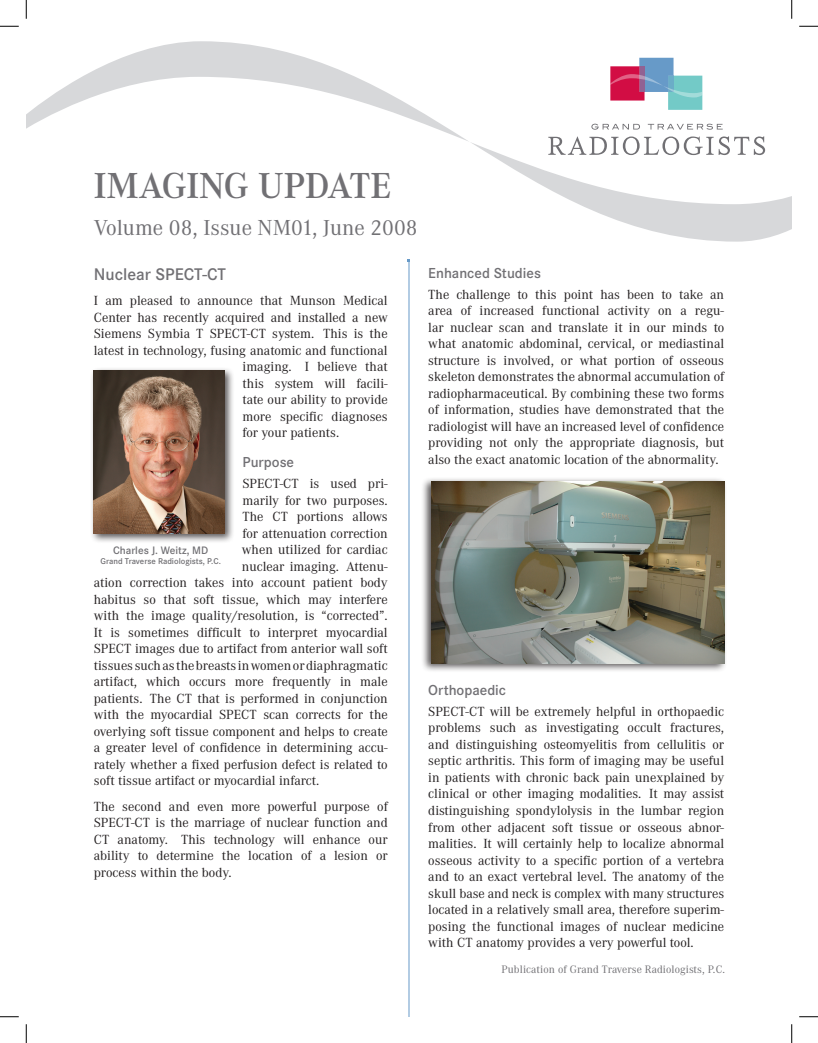
<style>
.page{position:relative;width:818px;height:1043px;background:#fff}
.page>*{position:absolute;margin:0;border:0;box-sizing:border-box;transform-origin:0 0}
.t1{font:600 37.5px "Corporate A";color:#717074}
.t2{font:22.5px "Corporate A";color:#717074}
.t3{font:600 17.5px "Corporate S";color:#717074}
.t4{font:600 15px "Corporate S";color:#717074}
.t5{font:13.75px/16.5px "Corporate A";color:#231f20;text-align:justify}
.t6{font:11.25px "Corporate A";letter-spacing:.01em;color:#717074}
.t7{font:600 11.25px "Corporate S";color:#717074}
.t8{font:600 8.75px "Corporate S";color:#717074}
</style>
<div class="page">
<hr style="left:408px;top:260px;width:1px;height:756px;background:#679ac8">
<div style="left:90px;top:367px;width:149px;height:182px;background:#231f20;opacity:.75"></div>
<img style="left:94px;top:370px;width:130px;height:164px">
<div style="left:420px;top:477px;width:312px;height:200px;background:#231f20;opacity:.75"></div>
<img style="left:431px;top:481px;width:293px;height:182px">
<svg style="left:26px;top:41px;width:765px;height:201px"></svg>
<svg style="left:0;top:25px;width:19px;height:2px"></svg>
<svg style="left:799px;top:25px;width:19px;height:2px"></svg>
<svg style="left:0;top:1016px;width:19px;height:1px"></svg>
<svg style="left:799px;top:1016px;width:19px;height:1px"></svg>
<svg style="left:25px;top:0;width:2px;height:19px"></svg>
<svg style="left:25px;top:1024px;width:2px;height:18px"></svg>
<svg style="left:791px;top:0;width:1px;height:19px"></svg>
<svg style="left:791px;top:1024px;width:1px;height:18px"></svg>
<p class="t1" style="left:94px;top:164px;width:299px">IMAGING UPDATE</p>
<p class="t2" style="left:94px;top:215px;width:325px">Volume 08, Issue NM01, June 2008</p>
<p class="t3" style="left:94px;top:264px;width:134px">Nuclear SPECT-CT</p>
<p class="t5" style="left:94px;top:292px;width:295px">I am pleased to announce that Munson Medical</p>
<p class="t5" style="left:94px;top:309px;width:295px">Center has recently acquired and installed a new</p>
<p class="t5" style="left:94px;top:325px;width:295px">Siemens Symbia T SPECT-CT system. This is the</p>
<p class="t5" style="left:94px;top:342px;width:295px">latest in technology, fusing anatomic and functional</p>
<p class="t5" style="left:242px;top:358px;width:147px">imaging. I believe that</p>
<p class="t5" style="left:242px;top:375px;width:147px">this system will facili-</p>
<p class="t5" style="left:242px;top:391px;width:147px">tate our ability to provide</p>
<p class="t5" style="left:242px;top:408px;width:147px">more specific diagnoses</p>
<p class="t5" style="left:242px;top:424px;width:98px">for your patients.</p>
<p class="t4" style="left:242px;top:454px;width:53px">Purpose</p>
<p class="t5" style="left:242px;top:475px;width:147px">SPECT-CT is used pri-</p>
<p class="t5" style="left:242px;top:492px;width:147px">marily for two purposes.</p>
<p class="t5" style="left:242px;top:508px;width:147px">The CT portions allows</p>
<p class="t5" style="left:242px;top:525px;width:147px">for attenuation correction</p>
<p class="t5" style="left:242px;top:541px;width:147px">when utilized for cardiac</p>
<p class="t5" style="left:242px;top:558px;width:147px">nuclear imaging. Attenu-</p>
<p class="t5" style="left:94px;top:574px;width:295px">ation correction takes into account patient body</p>
<p class="t5" style="left:94px;top:591px;width:295px">habitus so that soft tissue, which may interfere</p>
<p class="t5" style="left:94px;top:607px;width:295px">with the image quality/resolution, is “corrected”.</p>
<p class="t5" style="left:94px;top:624px;width:295px">It is sometimes difficult to interpret myocardial</p>
<p class="t5" style="left:94px;top:640px;width:295px">SPECT images due to artifact from anterior wall soft</p>
<p class="t5" style="left:94px;top:657px;width:295px">tissues such as the breasts in women or diaphragmatic</p>
<p class="t5" style="left:94px;top:673px;width:295px">artifact, which occurs more frequently in male</p>
<p class="t5" style="left:94px;top:690px;width:295px">patients. The CT that is performed in conjunction</p>
<p class="t5" style="left:94px;top:706px;width:295px">with the myocardial SPECT scan corrects for the</p>
<p class="t5" style="left:94px;top:723px;width:295px">overlying soft tissue component and helps to create</p>
<p class="t5" style="left:94px;top:739px;width:295px">a greater level of confidence in determining accu-</p>
<p class="t5" style="left:94px;top:756px;width:295px">rately whether a fixed perfusion defect is related to</p>
<p class="t5" style="left:94px;top:772px;width:227px">soft tissue artifact or myocardial infarct.</p>
<p class="t5" style="left:94px;top:798px;width:295px">The second and even more powerful purpose of SPECT-CT is the marriage of nuclear function and CT anatomy. This technology will enhance our ability to determine the location of a lesion or process within the body.</p>
<p class="t7" style="left:113px;top:544px;width:97px">Charles J. Weitz, MD</p>
<p class="t8" style="left:100px;top:556px;width:122px">Grand Traverse Radiologists, P.C.</p>
<p class="t4" style="left:428px;top:264px;width:114px">Enhanced Studies</p>
<p class="t5" style="left:428px;top:286px;width:297px">The challenge to this point has been to take an area of increased functional activity on a regu&shy;lar nuclear scan and translate it in our minds to what anatomic abdominal, cervical, or mediastinal structure is involved, or what portion of osseous skeleton demonstrates the abnormal accumulation of radiopharmaceutical. By combining these two forms of information, studies have demonstrated that the radiologist will have an increased level of confidence providing not only the appropriate diagnosis, but also the exact anatomic location of the abnormality.</p>
<p class="t4" style="left:428px;top:681px;width:79px">Orthopaedic</p>
<p class="t5" style="left:428px;top:703px;width:297px">SPECT-CT will be extremely helpful in orthopaedic problems such as investigating occult fractures, and distinguishing osteomyelitis from cellulitis or septic arthritis. This form of imaging may be useful in patients with chronic back pain unexplained by clinical or other imaging modalities. It may assist distinguishing spondylolysis in the lumbar region from other adjacent soft tissue or osseous abnor&shy;malities. It will certainly help to localize abnormal osseous activity to a specific portion of a vertebra and to an exact vertebral level. The anatomy of the skull base and neck is complex with many structures located in a relatively small area, therefore superim&shy;posing the functional images of nuclear medicine with CT anatomy provides a very powerful tool.</p>
<p class="t6" style="left:501px;top:963px;width:225px">Publication of Grand Traverse Radiologists, P.C.</p>
</div>
